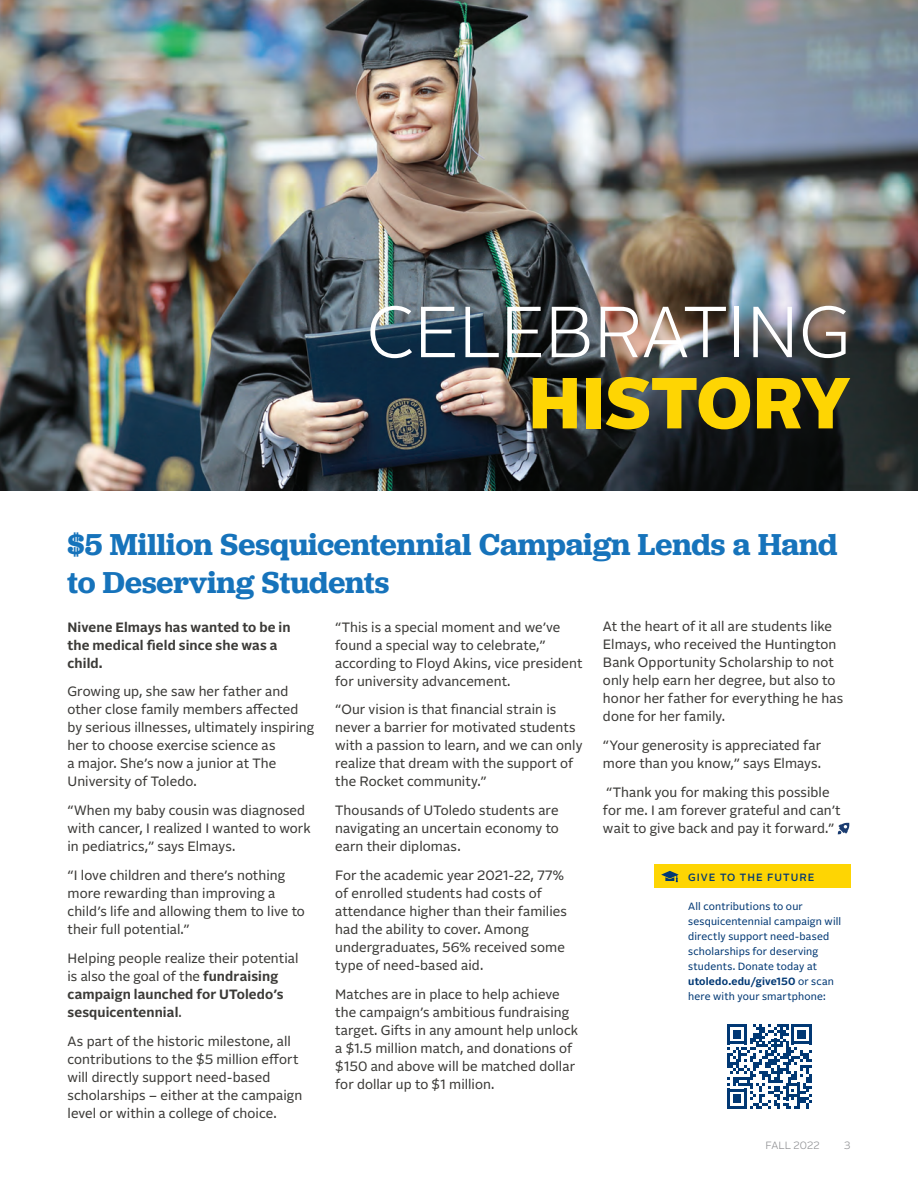
<style>
.page{position:relative;width:918px;height:1188px;background:#fff}
.page>*{position:absolute;margin:0;border:0;box-sizing:border-box;transform-origin:0 0}
.t1{font:300 72px "Alrightv 2 Normal";color:#fff}
.t2{font:900 72px "Alrightv 2 Normal";letter-spacing:-.005em;color:#fed503}
.t3{font:600 31.5px/37.8px "Jubilat";color:#1673bb}
.t4{font:13.5px/18px "Alrightv 2 Normal";letter-spacing:.005em;color:#3b3a37}
.t5{font:700 13.5px/18px "Alrightv 2 Normal";letter-spacing:.01em;color:#3b3a37}
.t6{font:10.5px/15px "Alrightv 2 Normal";letter-spacing:.015em;color:#013874}
.t7{font:500 10.5px "Alrightv 2 Normal";letter-spacing:.1em;color:#013874}
.t8{font:300 10.5px "Alrightv 2 Normal";letter-spacing:.015em;color:#898a8d}
.s1{font-weight:400}
.s2{font-weight:700}
</style>
<div class="page">
<img style="left:0;top:0;width:918px;height:490px">
<svg style="left:838px;top:823px;width:11px;height:11px"></svg>
<div style="left:654px;top:865px;width:196px;height:23px;background:#fed503"></div>
<svg style="left:661px;top:871px;width:18px;height:11px"></svg>
<svg style="left:727px;top:1024px;width:85px;height:85px"></svg>
<h1 class="t1" style="left:367px;top:282px;width:485px">CELEBRATING</h1>
<h1 class="t2" style="left:528px;top:350px;width:324px">HISTORY</h1>
<h2 class="t3" style="left:68px;top:525px;width:772px">$5 Million Sesquicentennial Campaign Lends a Hand to Deserving Students</h2>
<p class="t5" style="left:68px;top:617px;width:225px">Nivene Elmays has wanted to be in the medical field since she was a child.</p>
<p class="t4" style="left:68px;top:682px;width:248px">Growing up, she saw her father and other close family members affected by serious illnesses, ultimately inspiring her to choose exercise science as<br>a major. She’s now a junior at The University of Toledo.</p>
<p class="t4" style="left:68px;top:801px;width:245px">“When my baby cousin was diagnosed with cancer, I realized I wanted to work in pediatrics,” says Elmays.</p>
<p class="t4" style="left:68px;top:866px;width:239px">“I love children and there’s nothing more rewarding than improving a child’s life and allowing them to live to their full potential.”</p>
<p class="t5" style="left:68px;top:948px;width:233px"><span class="s1">Helping people realize their potential is also the goal of the</span> fundraising campaign launched for UToledo’s sesquicentennial<span class="s1">.</span></p>
<p class="t4" style="left:68px;top:1031px;width:236px">As part of the historic milestone, all contributions to the $5 million effort will directly support need-based scholarships – either at the campaign level or within a college of choice.</p>
<p class="t4" style="left:335px;top:617px;width:249px">“This is a special moment and we’ve found a special way to celebrate,” according to Floyd Akins, vice president for university advancement.</p>
<p class="t4" style="left:335px;top:700px;width:249px">“Our vision is that financial strain is never a barrier for motivated students with a passion to learn, and we can only realize that dream with the support of the Rocket community.”</p>
<p class="t4" style="left:335px;top:801px;width:225px;text-align:justify">Thousands of UToledo students are navigating an uncertain economy to earn their diplomas.</p>
<p class="t4" style="left:335px;top:865px;width:233px">For the academic year 2021-22, 77% of enrolled students had costs of attendance higher than their families had the ability to cover. Among undergraduates, 56% received some type of need-based aid.</p>
<p class="t4" style="left:335px;top:984px;width:244px">Matches are in place to help achieve the campaign’s ambitious fundraising target. Gifts in any amount help unlock a $1.5 million match, and donations of $150 and above will be matched dollar for dollar up to $1 million.</p>
<p class="t4" style="left:603px;top:617px;width:242px">At the heart of it all are students like Elmays, who received the Huntington Bank Opportunity Scholarship to not only help earn her degree, but also to honor her father for everything he has done for her family.</p>
<p class="t4" style="left:603px;top:736px;width:220px">“Your generosity is appreciated far more than you know,” says Elmays.</p>
<p class="t4" style="left:603px;top:783px;width:239px">“Thank you for making this possible for me. I am forever grateful and can’t wait to give back and pay it forward.”</p>
<p class="t7" style="left:688px;top:869px;width:128px">GIVE TO THE FUTURE</p>
<p class="t6" style="left:688px;top:898px;width:154px">All contributions to our sesquicentennial campaign will directly support need-based scholarships for deserving students. Donate today at <span class="s2">utoledo.edu/give150</span> or scan here with your smartphone:</p>
<p class="t8" style="left:765px;top:1138px;width:56px">FALL 2022</p>
<p class="t8" style="left:844px;top:1138px;width:8px">3</p>
</div>
